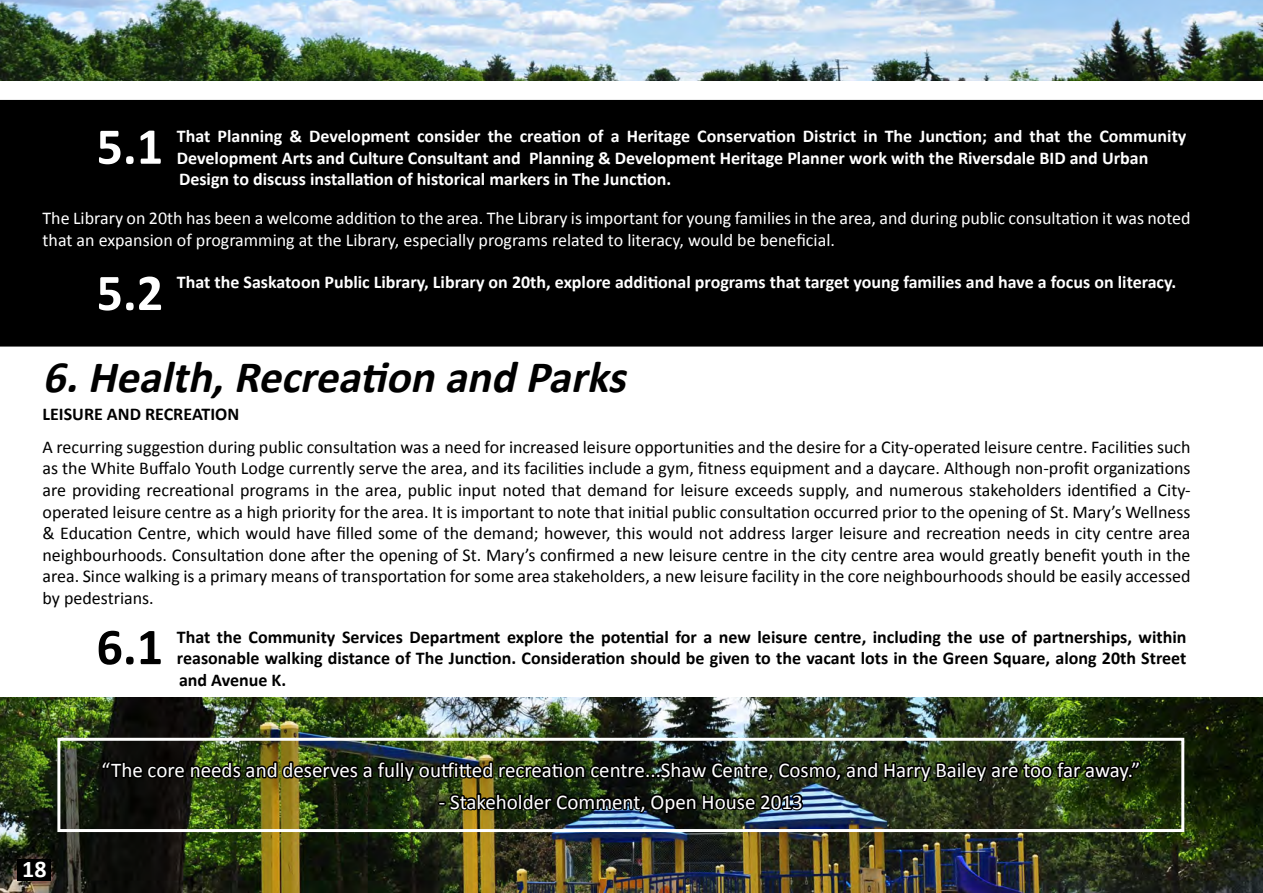
<style>
.page{position:relative;width:1263px;height:893px;background:#fff}
.page>*{position:absolute;margin:0;border:0;box-sizing:border-box;transform-origin:0 0}
.t1{font:700 52.05px "Calibri";color:#fff}
.t2{font:700 52.05px "Calibri";color:#000}
.t3{font:italic 700 45px "Calibri";color:#000}
.t4{font:700 24px "Calibri";color:#fff}
.t5{font:21px "Calibri";color:#fff}
.t6{font:18px/21.6px "Calibri";color:#000;text-align:justify}
.t7{font:700 18px/21.6px "Calibri";color:#fff}
.t8{font:700 18px/21.6px "Calibri";color:#000;text-align:justify}
.t9{font:18px/21.6px "Calibri";color:#fff}
</style>
<div class="page">
<div style="left:1px;top:101px;width:1261px;height:245px;background:#000"></div>
<div style="left:0;top:100px;width:1263px;height:247px;border:2px solid #000"></div>
<img style="left:0;top:697px;width:1263px;height:196px">
<img style="left:0;top:0;width:1263px;height:81px">
<div style="left:18px;top:859px;width:33px;height:21px;background:#000"></div>
<img style="left:99px;top:743px;width:1044px;height:81px">
<div style="left:57px;top:738px;width:1127px;height:94px;border:3px solid #fff"></div>
<h1 class="t1" style="left:97px;top:113px;width:68px">5.1</h1>
<p class="t7" style="left:177px;top:125px;width:1011px">That Planning &amp; Development consider the creation of a Heritage Conservation District in The Junction; and that the Community<br>Development Arts and Culture Consultant and Planning &amp; Development Heritage Planner work with the Riversdale BID and Urban<br>Design to discuss installation of historical markers in The Junction.</p>
<p class="t9" style="left:43px;top:207px;width:1150px">The Library on 20th has been a welcome addition to the area. The Library is important for young families in the area, and during public consultation it was noted that an expansion of programming at the Library, especially programs related to literacy, would be beneficial.</p>
<h1 class="t1" style="left:97px;top:259px;width:68px">5.2</h1>
<p class="t7" style="left:177px;top:272px;width:1001px">That the Saskatoon Public Library, Library on 20th, explore additional programs that target young families and have a focus on literacy.</p>
<h2 class="t3" style="left:43px;top:348px;width:597px">6.Health,Recreation and Parks</h2>
<p class="t8" style="left:43px;top:404px;width:198px">LEISURE AND RECREATION</p>
<p class="t6" style="left:43px;top:436px;width:1150px">A recurring suggestion during public consultation was a need for increased leisure opportunities and the desire for a City-operated leisure centre. Facilities such as the White Buffalo Youth Lodge currently serve the area, and its facilities include a gym, fitness equipment and a daycare. Although non-profit organizations are providing recreational programs in the area, public input noted that demand for leisure exceeds supply, and numerous stakeholders identified a City&shy;operated leisure centre as a high priority for the area. It is important to note that initial public consultation occurred prior to the opening of St. Mary’s Wellness &amp; Education Centre, which would have filled some of the demand; however, this would not address larger leisure and recreation needs in city centre area neighbourhoods. Consultation done after the opening of St. Mary’s confirmed a new leisure centre in the city centre area would greatly benefit youth in the area. Since walking is a primary means of transportation for some area stakeholders, a new leisure facility in the core neighbourhoods should be easily accessed by pedestrians.</p>
<h1 class="t2" style="left:97px;top:614px;width:68px">6.1</h1>
<p class="t8" style="left:177px;top:626px;width:1011px">That the Community Services Department explore the potential for a new leisure centre, including the use of partnerships, within reasonable walking distance of The Junction. Consideration should be given to the vacant lots in the Green Square, along 20th Street and Avenue K.</p>
<h3 class="t4" style="left:22px;top:854px;width:26px">18</h3>
<p class="t5" style="left:101px;top:757px;width:1040px">“The core needs and deserves a fully outfitted recreation centre...Shaw Centre, Cosmo, and Harry Bailey are too far away.”</p>
<p class="t5" style="left:439px;top:788px;width:365px">- Stakeholder Comment, Open House 2013</p>
</div>
